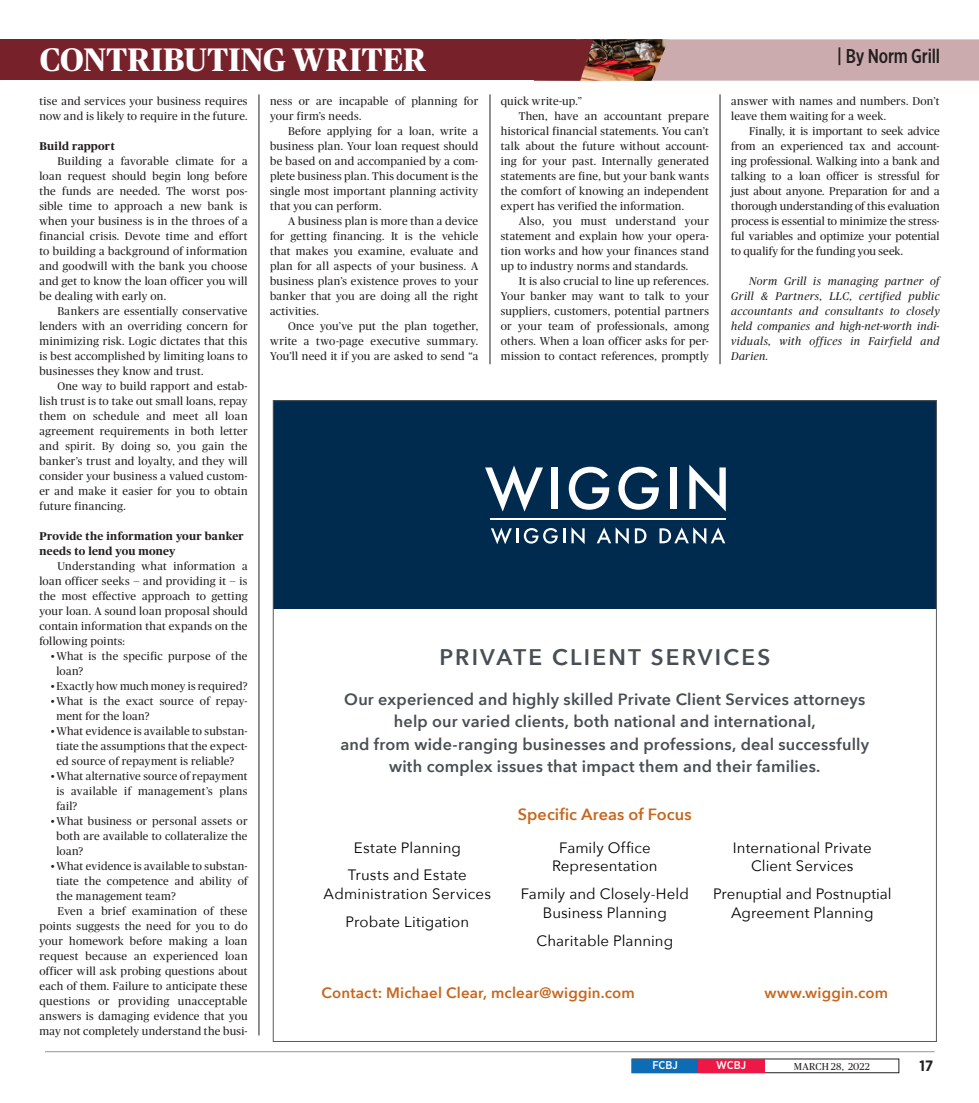
<style>
.page{position:relative;width:979px;height:1103px;background:#fff}
.page>*{position:absolute;margin:0;border:0;box-sizing:border-box;transform-origin:0 0}
.t1{font:700 32.5px "Publico Headline";letter-spacing:.01em;color:#fff}
.t2{font:600 22.5px "Avenir Next";letter-spacing:.1em;color:#494e54}
.t3{font:500 20px "Gotham X Narrow";letter-spacing:-.01em;color:#231f20}
.t4{font:600 16.25px/22.5px "Avenir Next";letter-spacing:.01em;color:#494e54;text-align:center}
.t5{font:600 16.25px "Avenir Next";letter-spacing:.005em;color:#c6671d}
.t6{font:15px/18.8px "Avenir Next";letter-spacing:.005em;color:#000;text-align:center}
.t7{font:600 15px "Avenir Next";letter-spacing:.01em;color:#c6671d}
.t8{font:700 15px "Gotham Narrow";color:#231f20}
.Body_text{font:11.25px/15px "Publico Headline";letter-spacing:.025em;color:#231f20;text-align:justify}
.Body_text-2{font:italic 11.25px/15px "Publico Headline";letter-spacing:.03em;color:#231f20;text-align:justify}
.Body_text-3{font:700 11.25px/15px "Publico Headline";letter-spacing:.025em;color:#231f20}
.t9{font:500 11.25px "Gotham Narrow";color:#fff}
.t10{font:10px "Publico Headline";letter-spacing:.02em;color:#231f20}
</style>
<div class="page">
<hr style="left:45px;top:1051px;width:889px;height:1px;background:#939598">
<div style="left:632px;top:1059px;width:66px;height:13px;background:#0d6cb6"></div>
<div style="left:698px;top:1059px;width:66px;height:13px;background:#ed1845"></div>
<img style="left:593px;top:39px;width:58px;height:42px">
<svg style="left:651px;top:39px;width:328px;height:42px;background:#c9a9ab"></svg>
<div style="left:0;top:39px;width:576px;height:41px;background:#77212a"></div>
<svg style="left:533px;top:39px;width:60px;height:42px"></svg>
<div style="left:273px;top:400px;width:664px;height:208px;background:#002a4e"></div>
<svg style="left:485px;top:465px;width:58px;height:46px"></svg>
<div style="left:551px;top:467px;width:7px;height:42px;background:#fff"></div>
<svg style="left:569px;top:467px;width:40px;height:43px"></svg>
<svg style="left:618px;top:467px;width:41px;height:43px"></svg>
<div style="left:670px;top:467px;width:6px;height:42px;background:#fff"></div>
<svg style="left:689px;top:464px;width:37px;height:47px"></svg>
<hr style="left:491px;top:518px;width:235px;height:2px;background:#fff">
<svg style="left:491px;top:527px;width:27px;height:17px"></svg>
<svg style="left:524px;top:528px;width:41px;height:15px"></svg>
<svg style="left:571px;top:527px;width:13px;height:17px"></svg>
<svg style="left:597px;top:527px;width:32px;height:17px"></svg>
<svg style="left:635px;top:528px;width:11px;height:15px"></svg>
<svg style="left:659px;top:527px;width:66px;height:17px"></svg>
<hr style="left:259px;top:94px;width:1px;height:941px;background:#231f20">
<hr style="left:490px;top:94px;width:1px;height:270px;background:#231f20">
<hr style="left:720px;top:94px;width:1px;height:270px;background:#231f20">
<p class="t1" style="left:40px;top:36px;width:388px">CONTRIBUTING WRITER</p>
<p class="t3" style="left:837px;top:44px;width:104px">| By Norm Grill</p>
<p class="Body_text" style="left:39px;top:93px;width:210px">tise and services your business requires now and is likely to require in the future.</p>
<p class="Body_text-3" style="left:39px;top:138px;width:77px">Build rapport</p>
<p class="Body_text" style="left:39px;top:153px;width:210px;text-indent:18px">Building a favorable climate for a loan request should begin long before the funds are needed. The worst pos&shy;sible time to approach a new bank is when your business is in the throes of a financial crisis. Devote time and effort to building a background of information and goodwill with the bank you choose and get to know the loan officer you will be dealing with early on.</p>
<p class="Body_text" style="left:39px;top:303px;width:210px;text-indent:18px">Bankers are essentially conservative lenders with an overriding concern for minimizing risk. Logic dictates that this is best accomplished by limiting loans to businesses they know and trust.</p>
<p class="Body_text" style="left:39px;top:378px;width:210px;text-indent:18px">One way to build rapport and estab&shy;lish trust is to take out small loans, repay them on schedule and meet all loan agreement requirements in both letter and spirit. By doing so, you gain the banker’s trust and loyalty, and they will consider your business a valued custom&shy;er and make it easier for you to obtain future financing.</p>
<p class="Body_text-3" style="left:39px;top:528px;width:206px">Provide the information your banker needs to lend you money</p>
<p class="Body_text" style="left:39px;top:558px;width:210px;text-indent:18px">Understanding what information a loan officer seeks — and providing it — is the most effective approach to getting your loan. A sound loan proposal should contain information that expands on the following points:</p>
<p class="Body_text" style="left:56px;top:648px;width:193px;text-indent:-6px">•What is the specific purpose of the loan?</p>
<p class="Body_text" style="left:51px;top:678px;width:198px">• Exactly how much money is required?</p>
<p class="Body_text" style="left:56px;top:693px;width:193px;text-indent:-6px">•What is the exact source of repay&shy;ment for the loan?</p>
<p class="Body_text" style="left:56px;top:723px;width:193px;text-indent:-6px">•What evidence is available to substan&shy;tiate the assumptions that the expect&shy;ed source of repayment is reliable?</p>
<p class="Body_text" style="left:56px;top:768px;width:193px;text-indent:-6px">•What alternative source of repayment is available if management’s plans fail?</p>
<p class="Body_text" style="left:56px;top:813px;width:193px;text-indent:-6px">•What business or personal assets or both are available to collateralize the loan?</p>
<p class="Body_text" style="left:56px;top:858px;width:193px;text-indent:-6px">•What evidence is available to substan&shy;tiate the competence and ability of the management team?</p>
<p class="Body_text" style="left:39px;top:903px;width:210px;text-indent:18px">Even a brief examination of these points suggests the need for you to do your homework before making a loan request because an experienced loan officer will ask probing questions about each of them. Failure to anticipate these questions or providing unacceptable answers is damaging evidence that you may not completely understand the busi-</p>
<p class="Body_text" style="left:270px;top:93px;width:210px">ness or are incapable of planning for your firm’s needs.</p>
<p class="Body_text" style="left:270px;top:123px;width:210px;text-indent:18px">Before applying for a loan, write a business plan. Your loan request should be based on and accompanied by a com&shy;plete business plan. This document is the single most important planning activity that you can perform.</p>
<p class="Body_text" style="left:270px;top:213px;width:210px;text-indent:18px">A business plan is more than a device for getting financing. It is the vehicle that makes you examine, evaluate and plan for all aspects of your business. A business plan’s existence proves to your banker that you are doing all the right activities.</p>
<p class="Body_text" style="left:270px;top:318px;width:210px;text-indent:18px">Once you’ve put the plan together, write a two-page executive summary.<br>You’ll need it if you are asked to send “a</p>
<p class="Body_text" style="left:501px;top:93px;width:83px">quick write-up.”</p>
<p class="Body_text" style="left:501px;top:108px;width:210px;text-indent:18px">Then, have an accountant prepare historical financial statements. You can’t talk about the future without account&shy;ing for your past. Internally generated statements are fine, but your bank wants the comfort of knowing an independent expert has verified the information.</p>
<p class="Body_text" style="left:501px;top:213px;width:210px;text-indent:18px">Also, you must understand your statement and explain how your opera&shy;tion works and how your finances stand up to industry norms and standards.</p>
<p class="Body_text" style="left:501px;top:273px;width:210px;text-indent:18px">It is also crucial to line up references.<br>Your banker may want to talk to your suppliers, customers, potential partners or your team of professionals, among others. When a loan officer asks for per&shy;mission to contact references, promptly</p>
<p class="Body_text" style="left:731px;top:93px;width:210px">answer with names and numbers. Don’t leave them waiting for a week.</p>
<p class="Body_text" style="left:731px;top:123px;width:210px;text-indent:18px">Finally, it is important to seek advice from an experienced tax and account&shy;ing professional. Walking into a bank and talking to a loan officer is stressful for just about anyone. Preparation for and a thorough understanding of this evaluation process is essential to minimize the stress&shy;ful variables and optimize your potential to qualify for the funding you seek.</p>
<p class="Body_text-2" style="left:731px;top:273px;width:210px;text-indent:18px">Norm Grill is managing partner of Grill &amp; Partners, LLC, certified public accountants and consultants to closely held companies and high-net-worth indi&shy;viduals, with offices in Fairfield and Darien.</p>
<p class="t2" style="left:439px;top:638px;width:332px">PRIVATE CLIENT SERVICES</p>
<p class="t4" style="left:340px;top:687px;width:530px">Our experienced and highly skilled Private Client Services attorneys help our varied clients, both national and international,<br>and from wide-ranging businesses and professions, deal successfully with complex issues that impact them and their families.</p>
<p class="t5" style="left:518px;top:800px;width:175px">Specific Areas of Focus</p>
<p class="t6" style="left:348px;top:832px;width:120px;line-height:27.8px">Estate Planning<br>Trusts and Estate</p>
<p class="t6" style="left:324px;top:879px;width:169px;line-height:27.8px">Administration Services<br>Probate Litigation</p>
<p class="t6" style="left:552px;top:837px;width:107px">Family Office<br>Representation</p>
<p class="t6" style="left:521px;top:883px;width:170px">Family and Closely-Held<br>Business Planning</p>
<p class="t6" style="left:536px;top:930px;width:138px">Charitable Planning</p>
<p class="t6" style="left:733px;top:837px;width:140px">International Private<br>Client Services</p>
<p class="t6" style="left:713px;top:883px;width:180px">Prenuptial and Postnuptial<br>Agreement Planning</p>
<p class="t7" style="left:321px;top:980px;width:315px">Contact: Michael Clear, mclear@wiggin.com</p>
<p class="t7" style="left:764px;top:980px;width:125px">www.wiggin.com</p>
<p class="t9" style="left:652px;top:1058px;width:27px">FCBJ</p>
<p class="t9" style="left:716px;top:1058px;width:31px">WCBJ</p>
<p class="t10" style="left:793px;top:1059px;width:78px">MARCH 28, 2022</p>
<h3 class="t8" style="left:919px;top:1056px;width:15px">17</h3>
</div>
